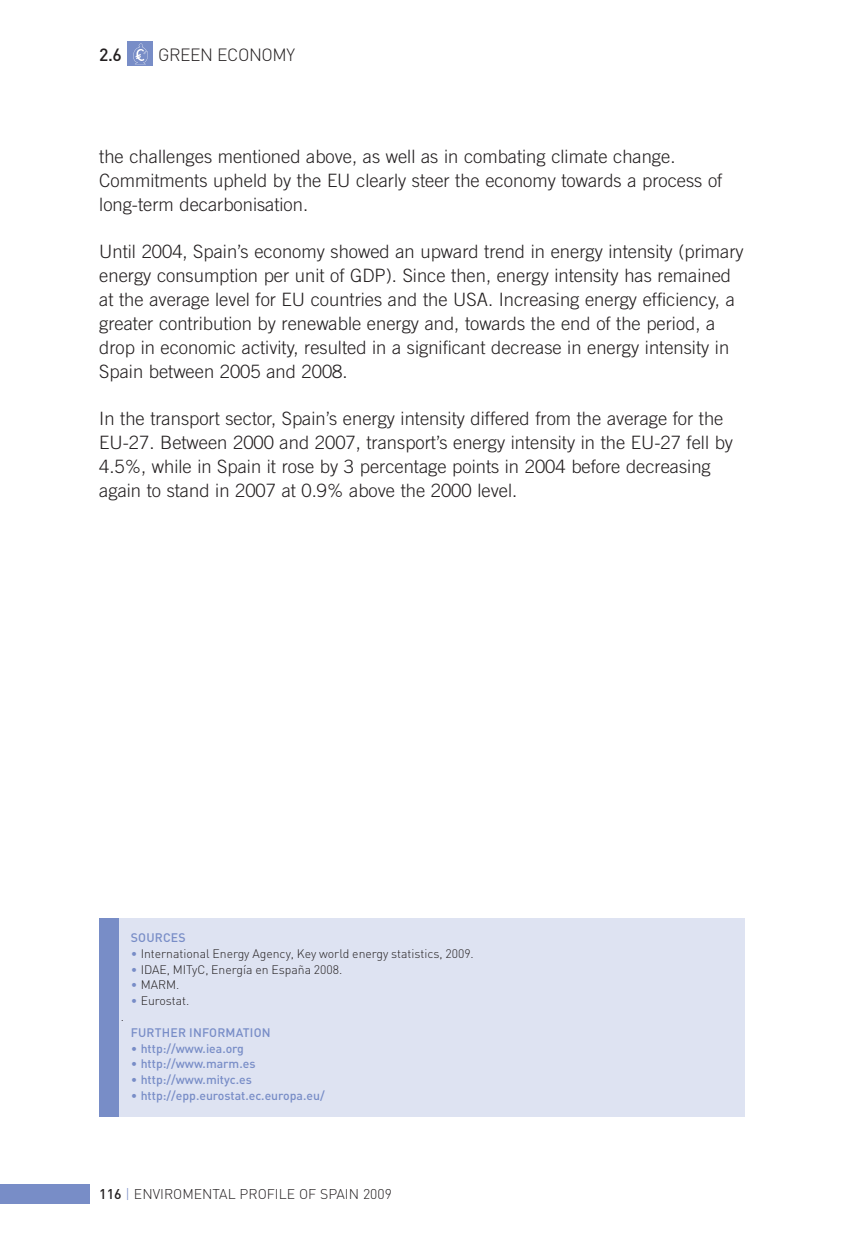
<style>
.page{position:relative;width:844px;height:1241px;background:#fff}
.page>*{position:absolute;margin:0;border:0;box-sizing:border-box;transform-origin:0 0}
.t1{font:300 18.38px/23.8px "Trade Gothic";color:#231f20}
.t2{font:300 17.5px "DIN";letter-spacing:-.025em;color:#231f20}
.t3{font:500 17.5px "DIN";color:#231f20}
.t4{font:300 14px "DIN";color:#231f20}
.t5{font:500 12.25px "DIN";color:#788dc7}
.t6{font:300 12.25px "DIN";color:#231f20}
.s1{color:#788dc7}
.s2{font-weight:300}
.s3{font-weight:500}
</style>
<div class="page">
<img style="left:128px;top:41px;width:24px;height:25px">
<div style="left:0;top:1183px;width:89px;height:20px;background:#788dc7"></div>
<div style="left:119px;top:918px;width:625px;height:198px;background:#dee3f2"></div>
<div style="left:99px;top:918px;width:20px;height:198px;background:#788dc7"></div>
<p class="t3" style="left:99px;top:45px;width:24px">2.6</p>
<p class="t2" style="left:158px;top:45px;width:138px">GREEN ECONOMY</p>
<p class="t1" style="left:99px;top:146px;width:624px">the challenges mentioned above, as well as in combating climate change.<br>Commitments upheld by the EU clearly steer the economy towards a process of long-term decarbonisation.</p>
<p class="t1" style="left:99px;top:241px;width:645px">Until 2004, Spain’s economy showed an upward trend in energy intensity (primary energy consumption per unit of GDP). Since then, energy intensity has remained at the average level for EU countries and the USA. Increasing energy efficiency, a greater contribution by renewable energy and, towards the end of the period, a drop in economic activity, resulted in a significant decrease in energy intensity in Spain between 2005 and 2008.</p>
<p class="t1" style="left:99px;top:408px;width:635px">In the transport sector, Spain’s energy intensity differed from the average for the EU-27. Between 2000 and 2007, transport’s energy intensity in the EU-27 fell by 4.5%, while in Spain it rose by 3 percentage points in 2004 before decreasing again to stand in 2007 at 0.9% above the 2000 level.</p>
<p class="t6" style="left:121px;top:1009px;width:5px">.</p>
<p class="t5" style="left:131px;top:930px;width:56px">SOURCES</p>
<p class="t6" style="left:131px;top:946px;width:344px"><span class="s1">•</span> International Energy Agency, Key world energy statistics, 2009.</p>
<p class="t6" style="left:131px;top:962px;width:213px"><span class="s1">•</span> IDAE, MITyC, Energía en España 2008.</p>
<p class="t6" style="left:131px;top:977px;width:50px"><span class="s1">•</span> MARM.</p>
<p class="t6" style="left:131px;top:993px;width:60px"><span class="s1">•</span> Eurostat.</p>
<p class="t5" style="left:131px;top:1025px;width:141px">FURTHER INFORMATION</p>
<p class="t5" style="left:131px;top:1040px;width:115px"><span class="s2">•</span> http://www.iea.org</p>
<p class="t5" style="left:131px;top:1056px;width:126px"><span class="s2">•</span> http://www.marm.es</p>
<p class="t5" style="left:131px;top:1072px;width:122px"><span class="s2">•</span> http://www.mityc.es</p>
<p class="t5" style="left:131px;top:1088px;width:195px"><span class="s2">•</span> http://epp.eurostat.ec.europa.eu/</p>
<p class="t4" style="left:99px;top:1185px;width:294px"><span class="s3">116</span> <span class="s1">|</span> ENVIROMENTAL PROFILE OF SPAIN 2009</p>
</div>
